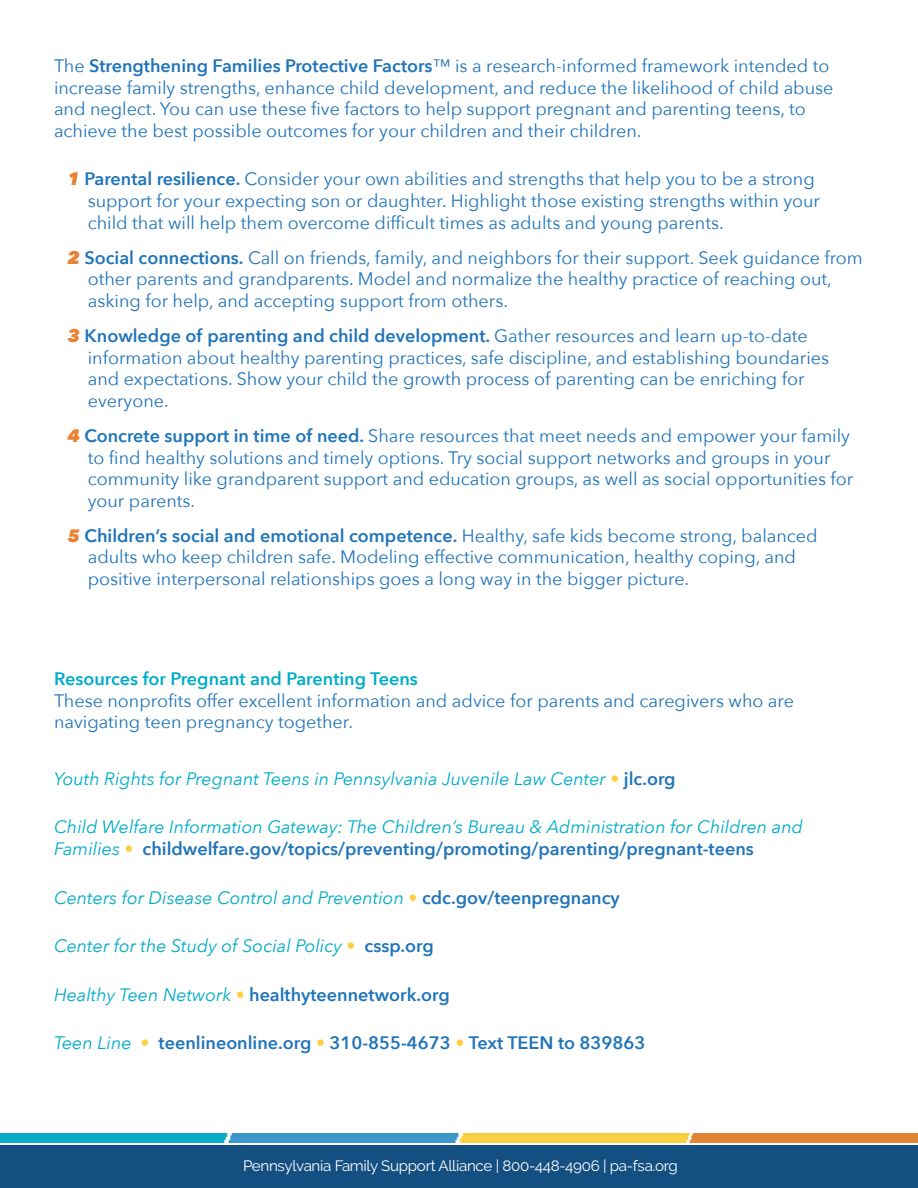
<style>
.page{position:relative;width:918px;height:1188px;background:#fff}
.page>*{position:absolute;margin:0;border:0;box-sizing:border-box;transform-origin:0 0}
.Regular{font:18px/21.6px "Avenir Next";color:#2074ba}
.Regular-2{font:italic 18px/21.6px "Avenir Next";color:#00acc8}
.Regular-3{font:600 18px "Avenir Next";color:#2074ba}
.Regular-4{font:600 18px "Avenir Next";color:#00acc8}
.t1{font:15px "Raleway";letter-spacing:-.02em;color:#fff}
.s1{font-weight:600}
.s2{font-weight:800;font-style:italic;color:#e88334}
.s3{color:#ffcf43}
.s4{font-weight:600;font-style:normal;color:#2074ba}
.s5{font-weight:400;font-style:italic;color:#00acc8}
.s6{font-weight:400;font-style:italic;color:#ffcf43}
</style>
<div class="page">
<div style="left:0;top:1145px;width:918px;height:43px;background:#144f82"></div>
<img style="left:0;top:1133px;width:918px;height:1px">
<img style="left:0;top:1134px;width:918px;height:9px">
<p class="Regular" style="left:54px;top:54px;width:781px">The <span class="s1">Strengthening Families Protective Factors</span>™ is a research-informed framework intended to increase family strengths, enhance child development, and reduce the likelihood of child abuse and neglect. You can use these five factors to help support pregnant and parenting teens, to achieve the best possible outcomes for your children and their children.</p>
<p class="Regular" style="left:88px;top:168px;width:734px;text-indent:-20px"><span class="s2">1</span> <span class="s1">Parental resilience.</span> Consider your own abilities and strengths that help you to be a strong support for your expecting son or daughter. Highlight those existing strengths within your child that will help them overcome difficult times as adults and young parents.</p>
<p class="Regular" style="left:88px;top:246px;width:777px;text-indent:-20px"><span class="s2">2</span> <span class="s1">Social connections.</span> Call on friends, family, and neighbors for their support. Seek guidance from other parents and grandparents. Model and normalize the healthy practice of reaching out, asking for help, and accepting support from others.</p>
<p class="Regular" style="left:88px;top:324px;width:743px;text-indent:-20px"><span class="s2">3</span> <span class="s1">Knowledge of parenting and child development.</span> Gather resources and learn up-to-date information about healthy parenting practices, safe discipline, and establishing boundaries and expectations. Show your child the growth process of parenting can be enriching for everyone.</p>
<p class="Regular" style="left:88px;top:424px;width:767px;text-indent:-20px"><span class="s2">4</span> <span class="s1">Concrete support in time of need.</span> Share resources that meet needs and empower your family to find healthy solutions and timely options. Try social support networks and groups in your community like grandparent support and education groups, as well as social opportunities for your parents.</p>
<p class="Regular" style="left:88px;top:524px;width:731px;text-indent:-20px"><span class="s2">5</span> <span class="s1">Children’s social and emotional competence.</span> Healthy, safe kids become strong, balanced adults who keep children safe. Modeling effective communication, healthy coping, and positive interpersonal relationships goes a long way in the bigger picture.</p>
<p class="Regular-4" style="left:54px;top:663px;width:365px">Resources for Pregnant and Parenting Teens</p>
<p class="Regular" style="left:54px;top:689px;width:742px">These nonprofits offer excellent information and advice for parents and caregivers who are navigating teen pregnancy together.</p>
<p class="Regular-2" style="left:54px;top:767px;width:623px">Youth Rights for Pregnant Teens in Pennsylvania Juvenile Law Center <span class="s3">•</span> <span class="s4">jlc.org</span></p>
<p class="Regular-2" style="left:54px;top:816px;width:750px">Child Welfare Information Gateway: The Children’s Bureau &amp; Administration for Children and<br>Families <span class="s3">•</span> <span class="s4">childwelfare.gov/topics/preventing/promoting/parenting/pregnant-teens</span></p>
<p class="Regular-2" style="left:54px;top:886px;width:567px">Centers for Disease Control and Prevention <span class="s3">•</span> <span class="s4">cdc.gov/teenpregnancy</span></p>
<p class="Regular-2" style="left:54px;top:934px;width:381px">Center for the Study of Social Policy <span class="s3">•</span> <span class="s4">cssp.org</span></p>
<p class="Regular-3" style="left:54px;top:979px;width:397px"><span class="s5">Healthy Teen Network</span> <span class="s6">•</span> healthyteennetwork.org</p>
<p class="Regular-3" style="left:54px;top:1028px;width:593px"><span class="s5">Teen Line</span> <span class="s6">•</span> teenlineonline.org <span class="s6">•</span> 310-855-4673 <span class="s6">•</span> Text TEEN to 839863</p>
<p class="t1" style="left:242px;top:1154px;width:436px">Pennsylvania Family Support Alliance | 800-448-4906 | pa-fsa.org</p>
<p class="t1" style="left:243px;top:1157px;width:436px">Pennsylvania Family Support Alliance | 800-448-4906 | pa-fsa.org</p>
</div>
